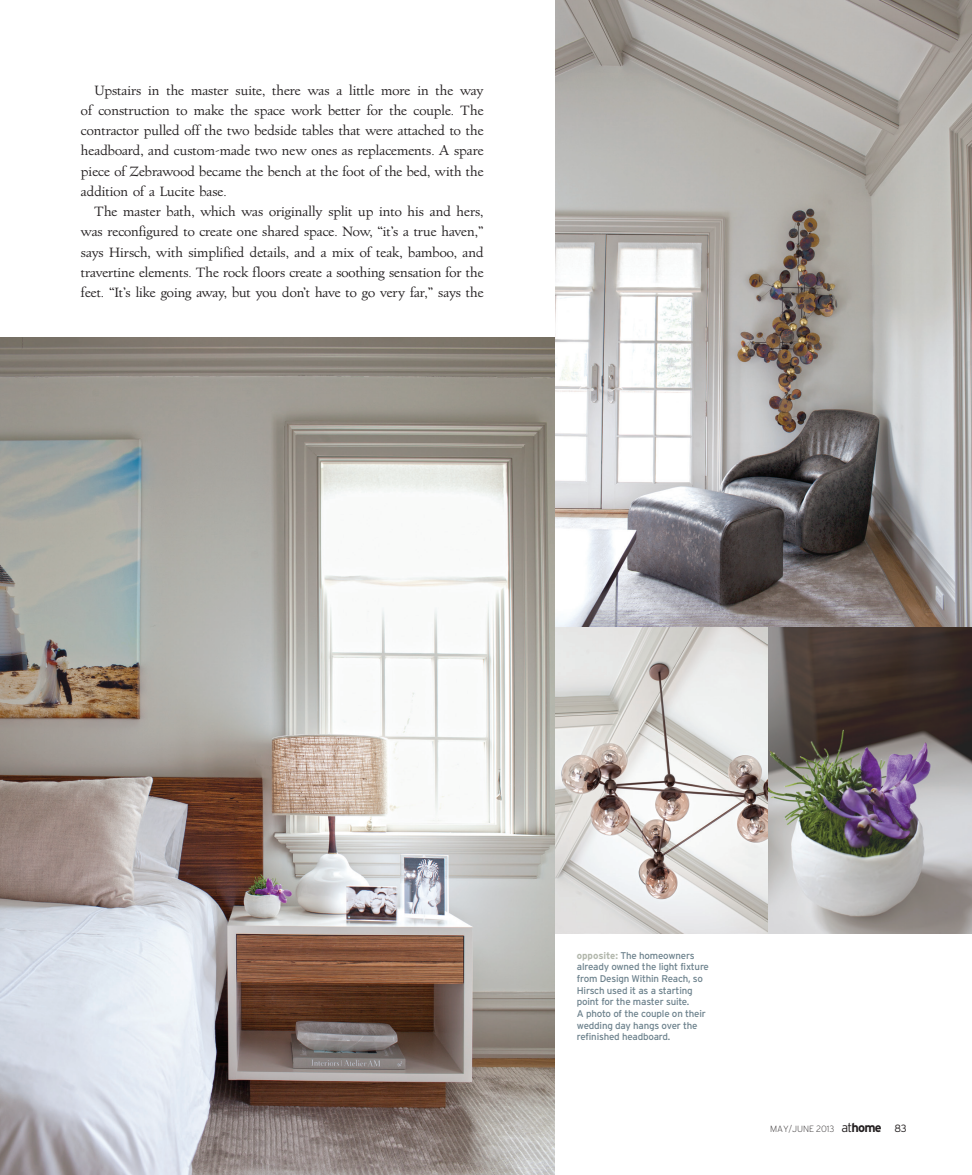
<style>
.page{position:relative;width:972px;height:1175px;background:#fff}
.page>*{position:absolute;margin:0;border:0;box-sizing:border-box;transform-origin:0 0}
.t1{font:12.75px/20.2px "Village";color:#231f20;text-align:justify}
.t2{font:9.75px/11.6px "Interstate";letter-spacing:-.02em;color:#6c818c}
.t3{font:200 9px "Interstate";letter-spacing:-.01em;color:#231f20}
.s1{font-weight:700;color:#b2b7ac}
.s2{font-weight:300;font-size:12.75px}
.s3{font-weight:700;font-size:12.75px}
.s4{font-weight:300;font-size:10.5px}
</style>
<div class="page">
<img style="left:555px;top:0;width:417px;height:627px">
<img style="left:554px;top:627px;width:418px;height:306px">
<img style="left:0;top:338px;width:554px;height:836px">
<p class="t1" style="left:81px;top:80px;width:404px;text-indent:14px">Upstairs in the master suite, there was a little more in the way of construction to make the space work better for the couple. The contractor pulled off the two bedside tables that were attached to the headboard, and custom-made two new ones as replacements. A spare piece of Zebrawood became the bench at the foot of the bed, with the addition of a Lucite base.</p>
<p class="t1" style="left:81px;top:202px;width:404px;text-indent:14px">The master bath, which was originally split up into his and hers, was reconfigured to create one shared space. Now, “it’s a true haven,” says Hirsch, with simplified details, and a mix of teak, bamboo, and travertine elements. The rock floors create a soothing sensation for the feet. “It’s like going away, but you don’t have to go very far,” says the</p>
<p class="t2" style="left:577px;top:949px;width:134px"><span class="s1">opposite:</span> The homeowners already owned the light fixture from Design Within Reach, so<br>Hirsch used it as a starting point for the master suite.<br>A photo of the couple on their wedding day hangs over the refinished headboard.</p>
<p class="t3" style="left:770px;top:1123px;width:138px">MAY/JUNE 2013 <span class="s2">at</span><span class="s3">home</span> <span class="s4">83</span></p>
</div>
